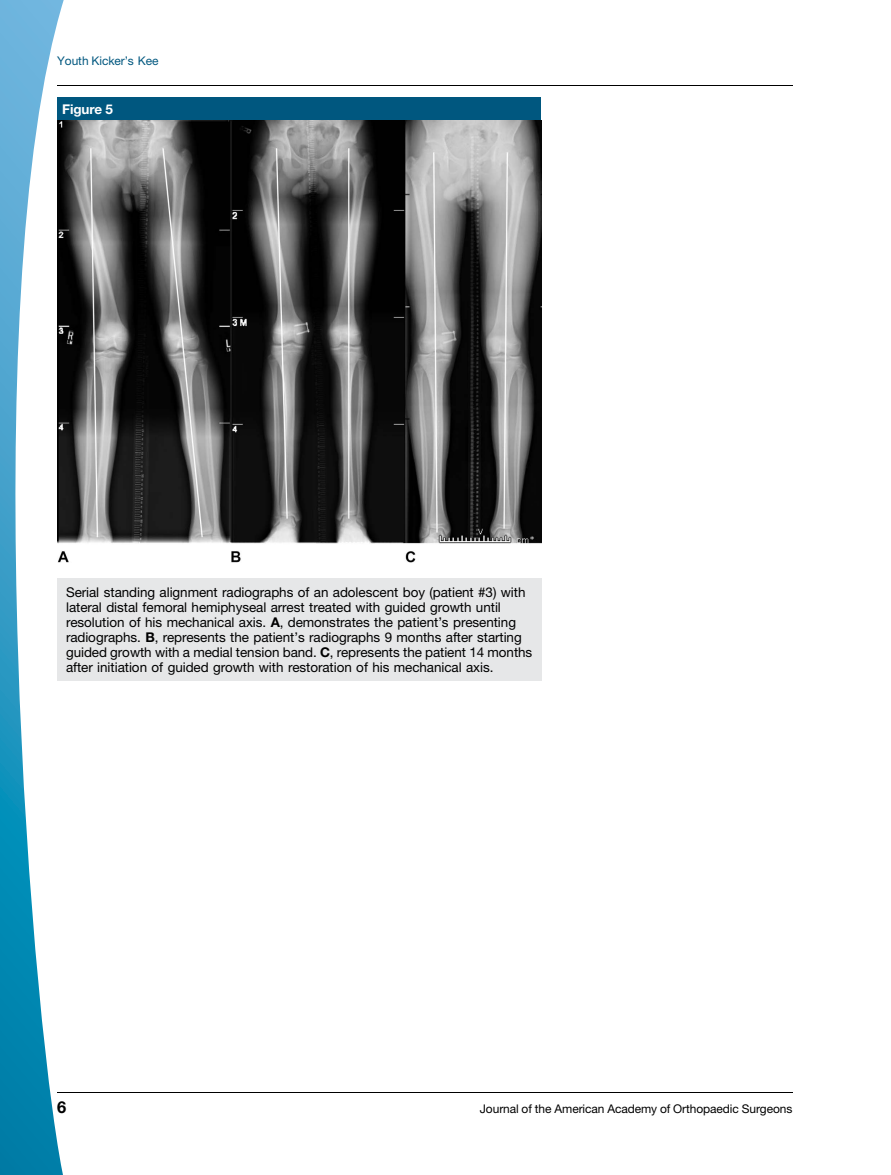
<style>
.page{position:relative;width:891px;height:1175px;background:#fff}
.page>*{position:absolute;margin:0;border:0;box-sizing:border-box;transform-origin:0 0}
.t1{font:16.5px "Adv O Td 1 f 5 cc 91.B";color:#000}
.t2{font:13.5px/15px "Adv OT7 fe 89 a 09";color:#000}
.t3{font:13.5px "Adv O Td 1 f 5 cc 91.B";color:#fff}
.t4{font:12px "Adv OT7 fe 89 a 09";color:#000}
.t5{font:12px "Adv OT7 fe 89 a 09";color:#00577f}
.s1{font-style:inherit}
.s2{font-family:"Adv O Td 1 f 5 cc 91.B"}
</style>
<div class="page">
<svg style="left:0;top:0;width:66px;height:1174px"></svg>
<div style="left:58px;top:98px;width:483px;height:22px;background:#00577f"></div>
<div style="left:57px;top:578px;width:484px;height:103px;background:#e6e7e8"></div>
<img style="left:58px;top:120px;width:483px;height:442px">
<hr style="left:57px;top:85px;width:735px;height:1px;background:#000">
<hr style="left:57px;top:1092px;width:735px;height:1px;background:#000">
<p class="t5" style="left:57px;top:57px;width:103px">Youth Kicker<span class="s1">’</span>s Kee</p>
<p class="t3" style="left:62px;top:104px;width:52px">Figure 5</p>
<p class="t2" style="left:66px;top:586px;width:468px">Serial standing alignment radiographs of an adolescent boy (patient #3) with lateral distal femoral hemiphyseal arrest treated with guided growth until resolution of his mechanical axis. <span class="s2">A</span>, demonstrates the patient<span class="s1">’</span>s presenting radiographs. <span class="s2">B</span>, represents the patient<span class="s1">’</span>s radiographs 9 months after starting guided growth with a medial tension band. <span class="s2">C</span>, represents the patient 14 months after initiation of guided growth with restoration of his mechanical axis.</p>
<p class="t1" style="left:57px;top:1101px;width:11px">6</p>
<p class="t4" style="left:480px;top:1104px;width:314px">Journal of the American Academy of Orthopaedic Surgeons</p>
</div>
